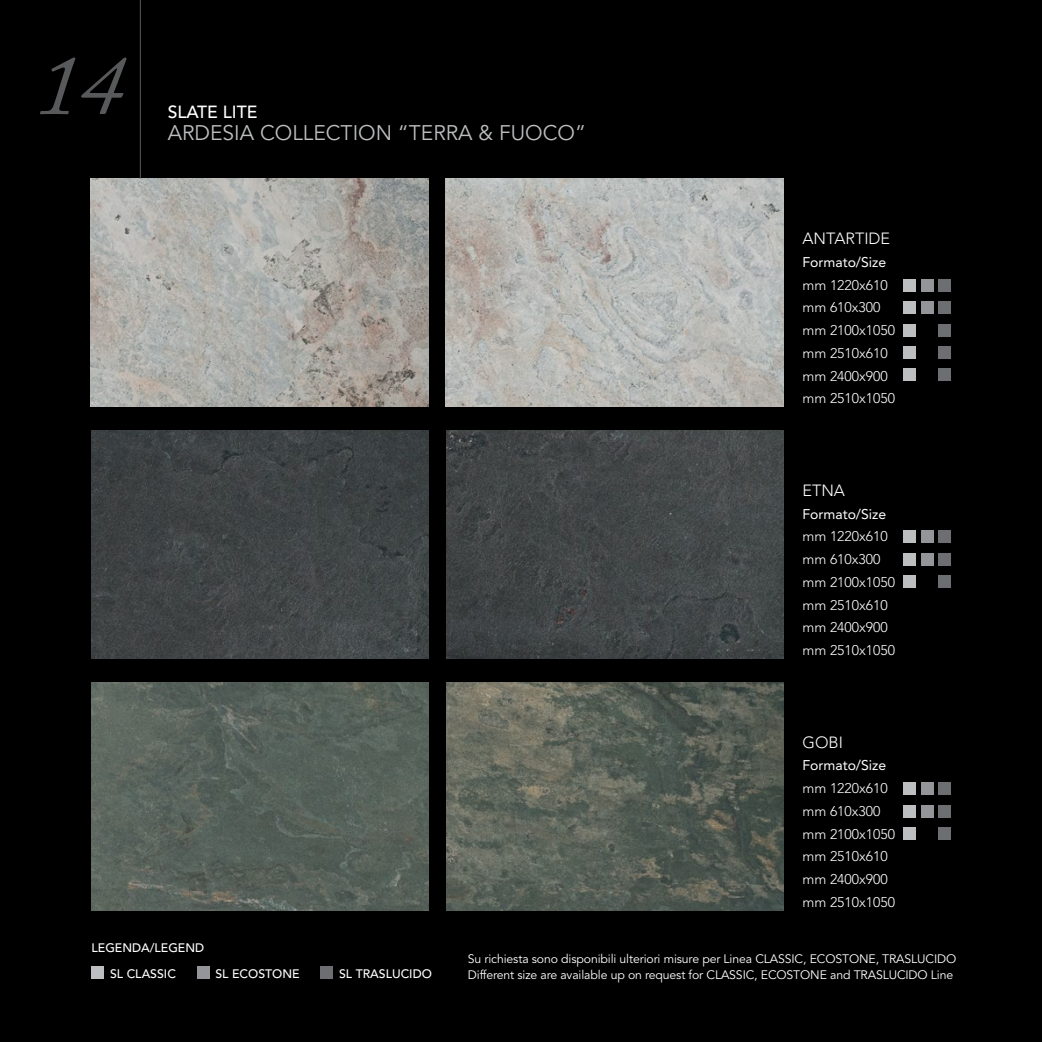
<style>
.page{position:relative;width:1042px;height:1042px;background:#000}
.page>*{position:absolute;margin:0;border:0;box-sizing:border-box;transform-origin:0 0}
.t1{font:italic 87.5px "Adobe Caslon Pro";color:#58595b}
.t2{font:21px "Avenir LT Std";color:#bcbec0}
.t3{font:500 17.5px "Avenir LT Std";color:#fff}
.t4{font:300 16.1px "Avenir LT Std";color:#fff}
.t5{font:300 14px/22.8px "Avenir LT Std";color:#fff}
.t6{font:14px "Avenir LT Std";color:#fff}
.t7{font:12.25px "Avenir LT Std";letter-spacing:-.01em;color:#fff}
.t8{font:500 12.25px/26.8px "Avenir LT Std";color:#fff}
</style>
<div class="page">
<img style="left:91px;top:179px;width:337px;height:228px">
<img style="left:446px;top:179px;width:337px;height:228px">
<div style="left:903px;top:301px;width:13px;height:13px;background:#bcbec0"></div>
<div style="left:903px;top:324px;width:13px;height:12px;background:#bcbec0"></div>
<div style="left:903px;top:346px;width:13px;height:13px;background:#bcbec0"></div>
<div style="left:903px;top:368px;width:13px;height:13px;background:#bcbec0"></div>
<div style="left:921px;top:301px;width:12px;height:13px;background:#939598"></div>
<div style="left:903px;top:279px;width:13px;height:12px;background:#bcbec0"></div>
<div style="left:921px;top:279px;width:12px;height:12px;background:#939598"></div>
<div style="left:938px;top:279px;width:13px;height:12px;background:#6d6e71"></div>
<div style="left:938px;top:301px;width:13px;height:13px;background:#6d6e71"></div>
<div style="left:938px;top:324px;width:13px;height:12px;background:#6d6e71"></div>
<div style="left:903px;top:553px;width:13px;height:12px;background:#bcbec0"></div>
<div style="left:903px;top:575px;width:13px;height:13px;background:#bcbec0"></div>
<div style="left:921px;top:553px;width:12px;height:12px;background:#939598"></div>
<div style="left:903px;top:531px;width:13px;height:12px;background:#bcbec0"></div>
<div style="left:921px;top:531px;width:12px;height:12px;background:#939598"></div>
<div style="left:938px;top:531px;width:13px;height:12px;background:#6d6e71"></div>
<div style="left:938px;top:553px;width:13px;height:12px;background:#6d6e71"></div>
<div style="left:938px;top:575px;width:13px;height:13px;background:#6d6e71"></div>
<div style="left:903px;top:805px;width:13px;height:12px;background:#bcbec0"></div>
<div style="left:903px;top:827px;width:13px;height:13px;background:#bcbec0"></div>
<div style="left:921px;top:805px;width:12px;height:12px;background:#939598"></div>
<div style="left:903px;top:782px;width:13px;height:13px;background:#bcbec0"></div>
<div style="left:921px;top:782px;width:12px;height:13px;background:#939598"></div>
<div style="left:938px;top:782px;width:13px;height:13px;background:#6d6e71"></div>
<div style="left:938px;top:805px;width:13px;height:12px;background:#6d6e71"></div>
<div style="left:938px;top:827px;width:13px;height:13px;background:#6d6e71"></div>
<div style="left:938px;top:346px;width:13px;height:13px;background:#6d6e71"></div>
<div style="left:938px;top:368px;width:13px;height:13px;background:#6d6e71"></div>
<img style="left:91px;top:430px;width:338px;height:228px">
<img style="left:446px;top:430px;width:338px;height:228px">
<img style="left:91px;top:682px;width:338px;height:228px">
<img style="left:446px;top:682px;width:338px;height:228px">
<hr style="left:140px;top:0;width:1px;height:179px;background:#58595b">
<div style="left:91px;top:966px;width:13px;height:12px;background:#bcbec0"></div>
<div style="left:197px;top:966px;width:12px;height:12px;background:#939598"></div>
<div style="left:320px;top:966px;width:13px;height:12px;background:#6d6e71"></div>
<h1 class="t1" style="left:36px;top:33px;width:89px">14</h1>
<p class="t3" style="left:168px;top:101px;width:91px">SLATE LITE</p>
<h2 class="t2" style="left:168px;top:121px;width:160px">ardesia CO LLECTION</h2>
<h2 class="t2" style="left:398px;top:121px;width:189px">“terra &amp; fuoco”</h2>
<p class="t4" style="left:802px;top:229px;width:89px">antartide</p>
<p class="t6" style="left:802px;top:254px;width:85px">Formato/Size</p>
<p class="t5" style="left:802px;top:273px;width:94px">mm 1220x610 mm 610x300 mm 2100x1050 mm 2510x610 mm 2400x900 mm 2510x1050</p>
<p class="t4" style="left:802px;top:481px;width:31px">etna</p>
<p class="t6" style="left:802px;top:505px;width:85px">Formato/Size</p>
<p class="t5" style="left:802px;top:525px;width:94px">mm 1220x610 mm 610x300 mm 2100x1050 mm 2510x610 mm 2400x900 mm 2510x1050</p>
<p class="t4" style="left:802px;top:733px;width:42px">gobi</p>
<p class="t6" style="left:802px;top:757px;width:85px">Formato/Size</p>
<p class="t5" style="left:802px;top:777px;width:94px">mm 1220x610 mm 610x300 mm 2100x1050 mm 2510x610 mm 2400x900 mm 2510x1050</p>
<p class="t8" style="left:110px;top:934px;width:96px;text-indent:-19px">LEGEN DA/LEGEN D<br>SL CLASSIC</p>
<p class="t8" style="left:215px;top:961px;width:42px">SL ECOSTO</p>
<p class="t8" style="left:282px;top:961px;width:17px">NE</p>
<p class="t8" style="left:339px;top:961px;width:94px">SL TRASLUCIDO</p>
<p class="t7" style="left:468px;top:952px;width:351px">Su richiesta sono disponibili ulteriori misure per Linea CLASSIC, ECO</p>
<p class="t7" style="left:835px;top:952px;width:16px">STONE</p>
<p class="t7" style="left:875px;top:952px;width:51px">, TRASLUCIDO</p>
<p class="t7" style="left:468px;top:967px;width:302px">Different size are available up on request for CLASSIC, ECO</p>
<p class="t7" style="left:786px;top:967px;width:16px">STONE</p>
<p class="t7" style="left:830px;top:967px;width:68px">and TRASLUCIDO</p>
<p class="t7" style="left:931px;top:967px;width:24px">Line</p>
</div>
